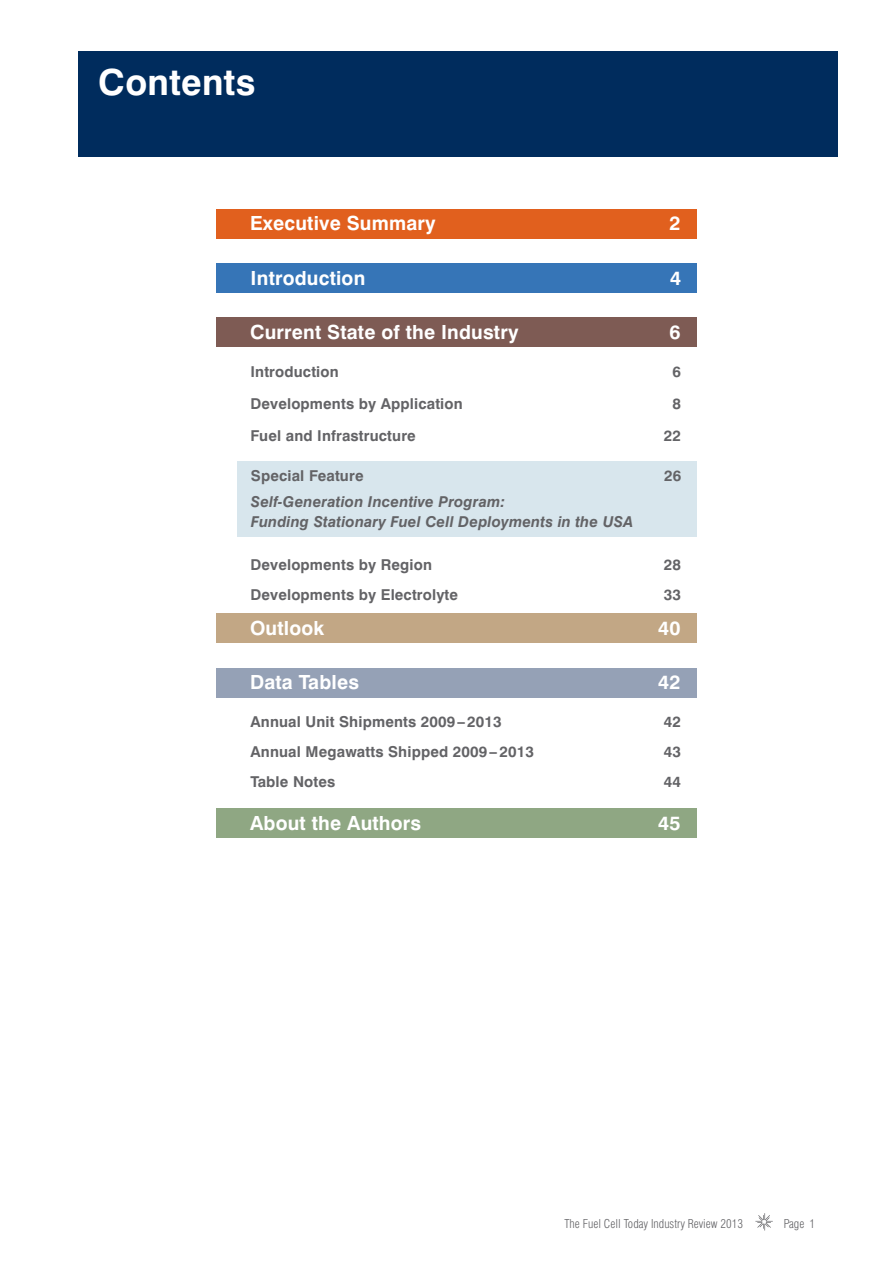
<style>
.page{position:relative;width:893px;height:1263px;background:#fff}
.page>*{position:absolute;margin:0;border:0;box-sizing:border-box;transform-origin:0 0}
.t1{font:700 36px "Swiss 721 BT";letter-spacing:.01em;color:#fff}
.t2{font:700 19.5px "Swiss 721 BT";letter-spacing:.01em;color:#fff}
.t3{font:700 15px "Swiss 721 BT";letter-spacing:.01em;color:#636366}
.t4{font:italic 700 15px/19.5px "Swiss 721 BT";letter-spacing:.01em;color:#636366}
.t5{font:300 condensed 12px "Swiss 721 BT";color:#636366}
</style>
<div class="page">
<svg style="left:755px;top:1213px;width:18px;height:17px"></svg>
<div style="left:216px;top:209px;width:481px;height:30px;background:#e1601e"></div>
<div style="left:216px;top:264px;width:481px;height:29px;background:#3675b7"></div>
<div style="left:216px;top:317px;width:480px;height:30px;background:#7e5b54"></div>
<div style="left:237px;top:462px;width:460px;height:75px;background:#d8e6ed"></div>
<div style="left:216px;top:613px;width:480px;height:30px;background:#c2a785"></div>
<div style="left:216px;top:668px;width:480px;height:30px;background:#95a1b6"></div>
<div style="left:216px;top:809px;width:480px;height:29px;background:#8fa783"></div>
<div style="left:78px;top:51px;width:760px;height:106px;background:#002c5d"></div>
<h1 class="t1" style="left:98px;top:60px;width:159px">Contents</h1>
<h2 class="t2" style="left:250px;top:211px;width:187px">Executive Summary</h2>
<h2 class="t2" style="left:669px;top:211px;width:13px">2</h2>
<h2 class="t2" style="left:251px;top:266px;width:116px">Introduction</h2>
<h2 class="t2" style="left:670px;top:266px;width:13px">4</h2>
<h2 class="t2" style="left:250px;top:320px;width:270px">Current State of the Industry</h2>
<h2 class="t2" style="left:669px;top:320px;width:13px">6</h2>
<p class="t3" style="left:250px;top:362px;width:90px">Introduction</p>
<p class="t3" style="left:672px;top:362px;width:10px">6</p>
<p class="t3" style="left:250px;top:394px;width:214px">Developments by Application</p>
<p class="t3" style="left:672px;top:394px;width:10px">8</p>
<p class="t3" style="left:250px;top:427px;width:167px">Fuel and Infrastructure</p>
<p class="t3" style="left:664px;top:427px;width:19px">22</p>
<p class="t3" style="left:251px;top:467px;width:114px">Special Feature</p>
<p class="t3" style="left:664px;top:467px;width:19px">26</p>
<p class="t4" style="left:251px;top:492px;width:384px">Self-Generation Incentive Program:<br>Funding Stationary Fuel Cell Deployments in the USA</p>
<p class="t3" style="left:251px;top:556px;width:183px">Developments by Region</p>
<p class="t3" style="left:664px;top:556px;width:19px">28</p>
<p class="t3" style="left:251px;top:585px;width:209px">Developments by Electrolyte</p>
<p class="t3" style="left:664px;top:585px;width:19px">33</p>
<h2 class="t2" style="left:250px;top:616px;width:76px">Outlook</h2>
<h2 class="t2" style="left:658px;top:616px;width:24px">40</h2>
<h2 class="t2" style="left:250px;top:671px;width:110px">Data Tables</h2>
<h2 class="t2" style="left:658px;top:671px;width:24px">42</h2>
<p class="t3" style="left:250px;top:713px;width:253px">Annual Unit Shipments 2009 –2013</p>
<p class="t3" style="left:664px;top:713px;width:19px">42</p>
<p class="t3" style="left:250px;top:743px;width:285px">Annual Megawatts Shipped 2009 –2013</p>
<p class="t3" style="left:664px;top:743px;width:19px">43</p>
<p class="t3" style="left:250px;top:772px;width:86px">Table Notes</p>
<p class="t3" style="left:664px;top:772px;width:19px">44</p>
<h2 class="t2" style="left:250px;top:811px;width:173px">About the Authors</h2>
<h2 class="t2" style="left:658px;top:811px;width:24px">45</h2>
<p class="t5" style="left:564px;top:1217px;width:180px">The Fuel Cell Today Industry Review 2013</p>
<p class="t5" style="left:784px;top:1217px;width:33px">Page 1</p>
</div>
